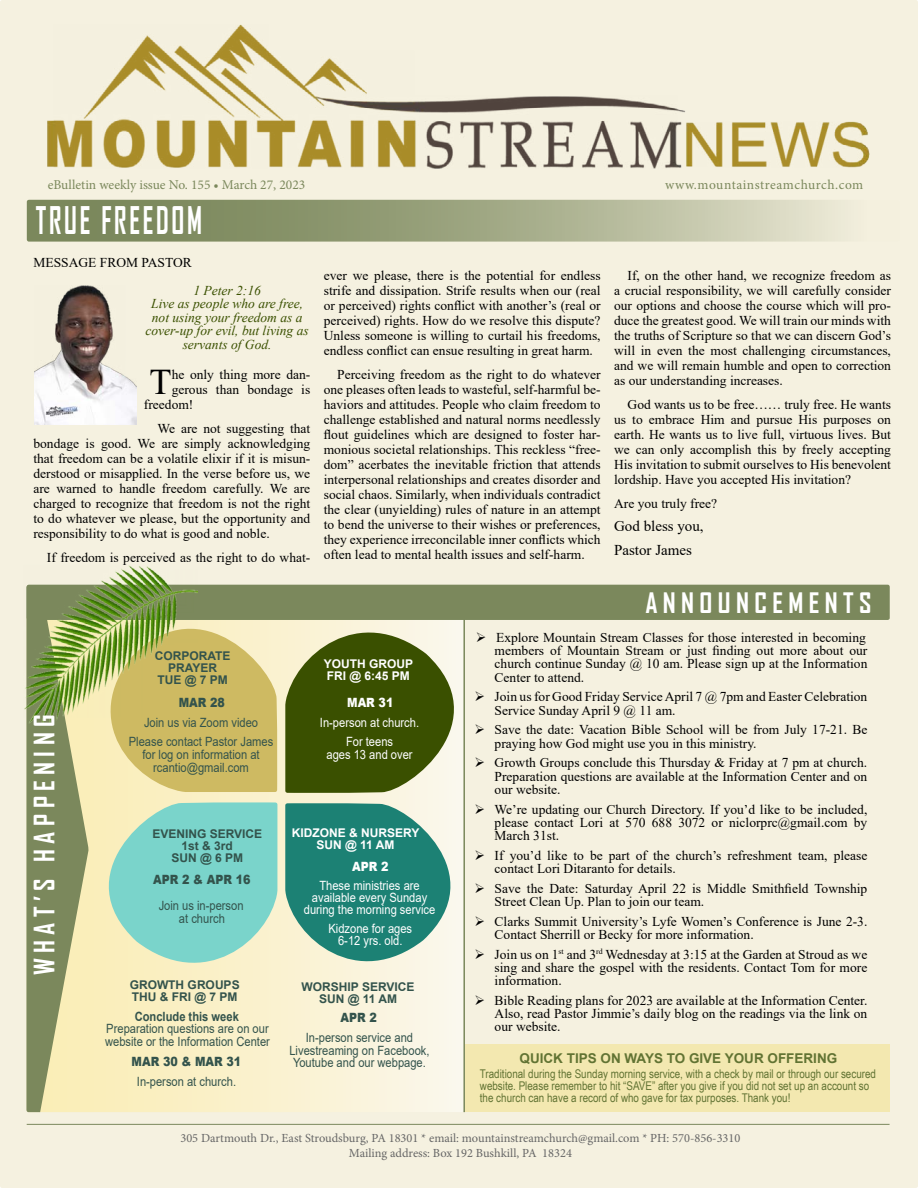
<style>
.page{position:relative;width:918px;height:1188px;background:#f5f1e0}
.page>*{position:absolute;margin:0;border:0;box-sizing:border-box;transform-origin:0 0}
.t1{font:700 36.45px "Agency FB";letter-spacing:.1em;color:#fff;scale:.74 1}
.t2{font:36.15px "Times New Roman";color:#000}
.t3{font:700 27px "Agency FB";letter-spacing:.2em;color:#fff}
.t4{font:15px/23.7px "Times New Roman";color:#000}
.t5{font:13.5px/15px "Times New Roman";color:#000;text-align:justify}
.t6{font:italic 13.5px/13.5px "Times New Roman";color:#3a5000;text-align:center}
.t7{font:13.5px "Minion Pro";letter-spacing:.005em;color:#7b885c}
.t8{font:700 13.5px "Arial";color:#617333}
.t9{font:13.5px "Minion Pro";letter-spacing:.035em;color:#7b885c}
.t10{font:12.75px/12.8px "Arial";color:#33534c;text-align:center;scale:.88 1}
.t11{font:12.75px/12px "Arial";color:#fff;text-align:center;scale:.88 1}
.t12{font:900 12.75px "Arial";color:#33534c;scale:.87 1}
.t13{font:700 12.75px "Arial";color:#33534c;scale:.88 1}
.t14{font:900 12.75px "Arial";color:#fff;scale:.87 1}
.t15{font:12.3px/15px "Minion Pro";color:#666;text-align:center}
.t16{font:12px/12px "Arial Narrow";color:#617333}
.t17{font:700 12px/12px "Arial";color:#33534c;text-align:center}
.t18{font:700 12px/12px "Arial";color:#fff;text-align:center}
</style>
<div class="page">
<svg style="left:27px;top:615px;width:437px;height:497px"></svg>
<hr style="left:27px;top:1124px;width:863px;height:1px;background:#7b885c">
<div style="left:465px;top:1044px;width:425px;height:68px;background:#f3e8b0"></div>
<svg style="left:27px;top:200px;width:873px;height:42px;background:#a6ad8b"></svg>
<hr style="left:463px;top:599px;width:2px;height:513px;background:#7b885c">
<div style="left:27px;top:585px;width:863px;height:35px;background:#7b885c;border-radius:2px"></div>
<svg style="left:26px;top:620px;width:252px;height:492px;background:#c4d1a6"></svg>
<img style="left:47px;top:24px;width:823px;height:145px">
<img style="left:24px;top:565px;width:174px;height:161px">
<img style="left:34px;top:286px;width:102px;height:139px">
<svg style="left:285px;top:620px;width:179px;height:173px"></svg>
<svg style="left:285px;top:803px;width:179px;height:202px"></svg>
<p class="t7" style="left:48px;top:175px;width:259px">eBulletin weekly issue No. 155 • March 27, 2023</p>
<p class="t9" style="left:665px;top:175px;width:200px">www.mountainstreamchurch.com</p>
<h1 class="t1" style="left:36px;top:198px;width:226px">TRUE FREEDOM</h1>
<p class="t5" style="left:33px;top:255px;width:160px">MESSAGE FROM PASTOR</p>
<p class="t6" style="left:146px;top:283px;width:165px">1 Peter 2:16<br>Live as people who are free, not using your freedom as a cover-up for evil, but living as servants of God.</p>
<h2 class="t2" style="left:150px;top:357px;width:24px">T</h2>
<p class="t5" style="left:172px;top:367px;width:140px">he only thing more dan-</p>
<p class="t5" style="left:172px;top:382px;width:140px">gerous than bondage is</p>
<p class="t5" style="left:144px;top:397px;width:51px">freedom!</p>
<p class="t5" style="left:33px;top:421px;width:278px;text-indent:124px">We are not suggesting that bondage is good. We are simply acknowledging that freedom can be a volatile elixir if it is misun&shy;derstood or misapplied. In the verse before us, we are warned to handle freedom carefully. We are charged to recognize that freedom is not the right to do whatever we please, but the opportunity and responsibility to do what is good and noble.</p>
<p class="t5" style="left:47px;top:549px;width:265px">If freedom is perceived as the right to do what-</p>
<p class="t5" style="left:324px;top:268px;width:278px">ever we please, there is the potential for endless strife and dissipation. Strife results when our (real or perceived) rights conflict with another’s (real or perceived) rights. How do we resolve this dispute?<br>Unless someone is willing to curtail his freedoms, endless conflict can ensue resulting in great harm.</p>
<p class="t5" style="left:324px;top:367px;width:278px;text-indent:14px">Perceiving freedom as the right to do whatever one pleases often leads to wasteful, self-harmful be&shy;haviors and attitudes. People who claim freedom to challenge established and natural norms needlessly flout guidelines which are designed to foster har&shy;monious societal relationships. This reckless “free&shy;dom” acerbates the inevitable friction that attends interpersonal relationships and creates disorder and social chaos. Similarly, when individuals contradict the clear (unyielding) rules of nature in an attempt to bend the universe to their wishes or preferences, they experience irreconcilable inner conflicts which often lead to mental health issues and self-harm.</p>
<p class="t5" style="left:614px;top:268px;width:278px;text-indent:14px">If, on the other hand, we recognize freedom as a crucial responsibility, we will carefully consider our options and choose the course which will pro&shy;duce the greatest good. We will train our minds with the truths of Scripture so that we can discern God’s will in even the most challenging circumstances, and we will remain humble and open to correction as our understanding increases.</p>
<p class="t5" style="left:614px;top:397px;width:278px;text-indent:14px">God wants us to be free…… truly free. He wants us to embrace Him and pursue His purposes on earth. He wants us to live full, virtuous lives. But we can only accomplish this by freely accepting His invitation to submit ourselves to His benevolent lordship. Have you accepted His invitation?</p>
<p class="t5" style="left:614px;top:495px;width:105px">Are you truly free?</p>
<p class="t4" style="left:614px;top:514px;width:91px">God bless you,<br>Pastor James</p>
<h3 class="t3" style="left:645px;top:586px;width:228px">ANNOUNCEMENTS</h3>
<h3 class="t3" style="left:28px;top:975px;width:262px;rotate:-90deg">WHAT’S HAPPENING</h3>
<p class="t17" style="left:155px;top:650px;width:77px">CORPORATE<br>PRAYER<br>TUE @ 7 PM</p>
<p class="t12" style="left:179px;top:693px;width:55px">MAR 28</p>
<p class="t10" style="left:129px;top:712px;width:166px;line-height:19.5px">Join us via Zoom video<br>Please contact Pastor James</p>
<p class="t10" style="left:142px;top:748px;width:135px">for log on information at rcantio@gmail.com</p>
<p class="t18" style="left:324px;top:658px;width:91px;text-align:left">YOUTH GROUP<br>FRI @ 6:45 PM</p>
<p class="t14" style="left:347px;top:693px;width:55px">MAR 31</p>
<p class="t11" style="left:320px;top:712px;width:114px;line-height:19.5px">In-person at church.<br>For teens</p>
<p class="t11" style="left:326px;top:748px;width:99px">ages 13 and over</p>
<p class="t17" style="left:152px;top:828px;width:111px">EVENING SERVICE<br>1st &amp; 3rd<br>SUN @ 6 PM</p>
<p class="t12" style="left:153px;top:870px;width:113px">APR 2 &amp; APR 16</p>
<p class="t10" style="left:159px;top:899px;width:98px">Join us in-person at church</p>
<p class="t17" style="left:130px;top:979px;width:112px;text-align:left">GROWTH GROUPS<br>THU &amp; FRI @ 7 PM</p>
<p class="t13" style="left:135px;top:1007px;width:120px">Conclude this week</p>
<p class="t10" style="left:105px;top:1023px;width:189px;text-align:left">Preparation questions are on our website or the Information Center</p>
<p class="t12" style="left:132px;top:1052px;width:128px">MAR 30 &amp; MAR 31</p>
<p class="t10" style="left:137px;top:1075px;width:114px">In-person at church.</p>
<p class="t18" style="left:292px;top:827px;width:129px">KIDZONE &amp; NURSERY<br>SUN @ 11 AM</p>
<p class="t14" style="left:352px;top:857px;width:43px">APR 2</p>
<p class="t11" style="left:304px;top:879px;width:151px">These ministries are available every Sunday during the morning service</p>
<p class="t11" style="left:328px;top:922px;width:97px">Kidzone for ages<br>6-12 yrs. old.</p>
<p class="t17" style="left:302px;top:981px;width:114px">WORSHIP SERVICE<br>SUN @ 11 AM</p>
<p class="t12" style="left:341px;top:1009px;width:43px">APR 2</p>
<p class="t10" style="left:289px;top:1031px;width:161px">In-person service and<br>Livestreaming on Facebook,<br>Youtube and our webpage.</p>
<p class="t5" style="left:495px;top:631px;width:374px;line-height:13px">Explore Mountain Stream Classes for those interested in becoming members of Mountain Stream or just finding out more about our church continue Sunday @ 10 am. Please sign up at the Information Center to attend.</p>
<p class="t5" style="left:495px;top:690px;width:374px;line-height:13px">Join us for Good Friday Service April 7 @ 7pm and Easter Celebration<br>Service Sunday April 9 @ 11 am.</p>
<p class="t5" style="left:495px;top:723px;width:374px;line-height:13px">Save the date: Vacation Bible School will be from July 17-21. Be praying how God might use you in this ministry.</p>
<p class="t5" style="left:495px;top:756px;width:374px;line-height:13px">Growth Groups conclude this Thursday &amp; Friday at 7 pm at church.<br>Preparation questions are available at the Information Center and on our website.</p>
<p class="t5" style="left:495px;top:802px;width:374px;line-height:13px">We’re updating our Church Directory. If you’d like to be included, please contact Lori at 570 688 3072 or niclorprc@gmail.com by March 31st.</p>
<p class="t5" style="left:495px;top:848px;width:374px;line-height:13px">If you’d like to be part of the church’s refreshment team, please contact Lori Ditaranto for details.</p>
<p class="t5" style="left:495px;top:881px;width:374px;line-height:13px">Save the Date: Saturday April 22 is Middle Smithfield Township<br>Street Clean Up. Plan to join our team.</p>
<p class="t5" style="left:495px;top:914px;width:374px;line-height:13px">Clarks Summit University’s Lyfe Women’s Conference is June 2-3.<br>Contact Sherrill or Becky for more information.</p>
<p class="t5" style="left:495px;top:947px;width:374px;line-height:13px">Join us on 1<sup>st</sup> and 3<sup>rd</sup> Wednesday at 3:15 at the Garden at Stroud as we sing and share the gospel with the residents. Contact Tom for more information.</p>
<p class="t5" style="left:495px;top:993px;width:374px;line-height:13px">Bible Reading plans for 2023 are available at the Information Center.<br>Also, read Pastor Jimmie’s daily blog on the readings via the link on our website.</p>
<p class="t8" style="left:520px;top:1049px;width:319px">QUICK TIPS ON WAYS TO GIVE YOUR OFFERING</p>
<p class="t16" style="left:480px;top:1068px;width:398px">Traditional during the Sunday morning service, with a check by mail or through our secured website. Please remember to hit “SAVE” after you give if you did not set up an account so the church can have a record of who gave for tax purposes. Thank you!</p>
<p class="t15" style="left:180px;top:1131px;width:561px">305 Dartmouth Dr., East Stroudsburg, PA 18301 * email: mountainstreamchurch@gmail.com * PH: 570-856-3310<br>Mailing address: Box 192 Bushkill, PA 18324</p>
</div>
